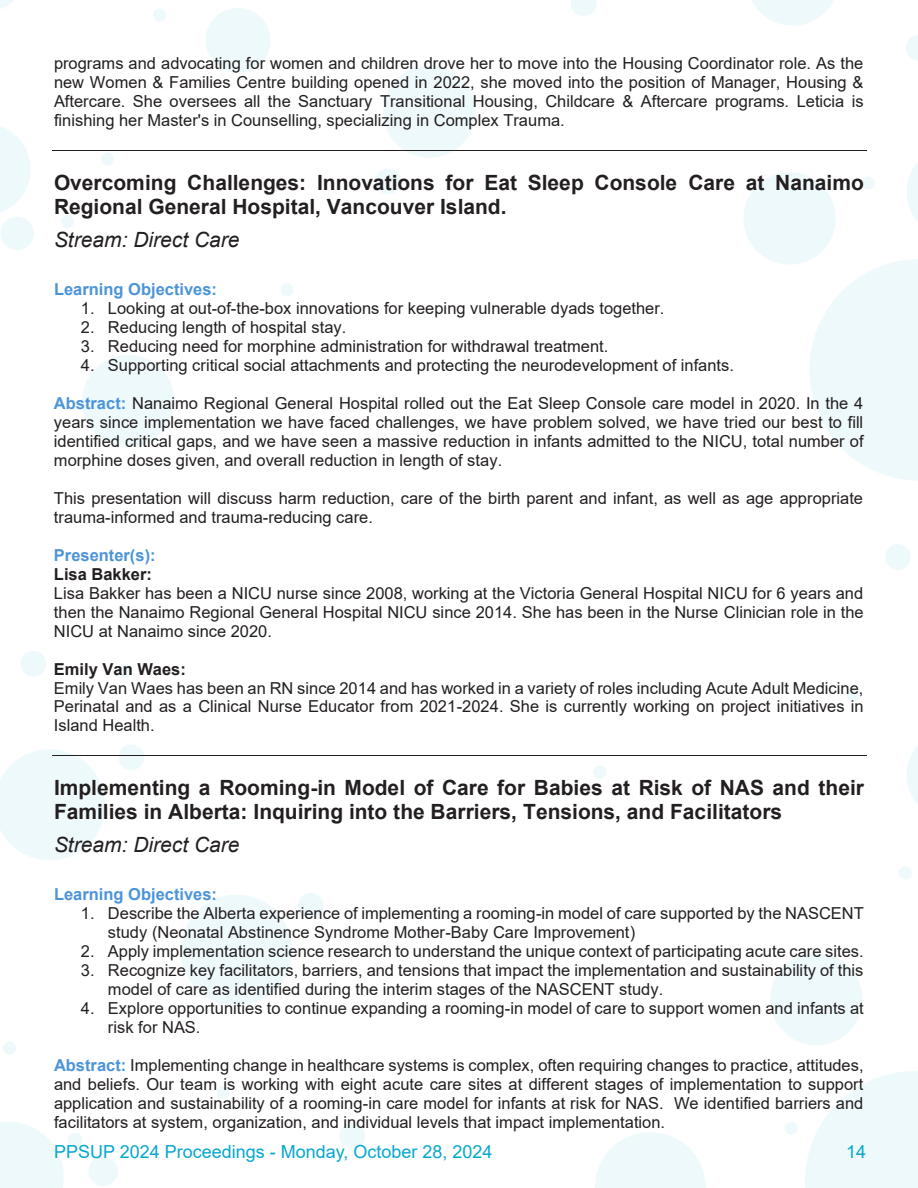
<style>
.page{position:relative;width:918px;height:1188px;background:#fff}
.page>*{position:absolute;margin:0;border:0;box-sizing:border-box;transform-origin:0 0}
.t1{font:700 21px/24.2px "Arial";color:#231f20}
.t2{font:italic 21px "Arial";color:#231f20}
.t3{font:18px "Arial";color:#06a8cd}
.t4{font:16.5px/18.9px "Arial";color:#231f20}
.t5{font:700 16.5px "Arial";color:#4c94d8}
.s1{font-weight:700;color:#4c94d8}
.s2{font-weight:700}
</style>
<div class="page">
<img style="left:0;top:0;width:918px;height:1188px">
<hr style="left:52px;top:150px;width:814px;height:1px;background:#231f20">
<hr style="left:52px;top:755px;width:814px;height:1px;background:#231f20">
<p class="t4" style="left:54px;top:54px;width:811px;text-align:justify">programs and advocating for women and children drove her to move into the Housing Coordinator role. As the new Women &amp; Families Centre building opened in 2022, she moved into the position of Manager, Housing &amp; Aftercare. She oversees all the Sanctuary Transitional Housing, Childcare &amp; Aftercare programs. Leticia is finishing her Master's in Counselling, specializing in Complex Trauma.</p>
<p class="t1" style="left:54px;top:171px;width:811px">Overcoming Challenges: Innovations for Eat Sleep Console Care at Nanaimo<br>Regional General Hospital, Vancouver Island.</p>
<p class="t2" style="left:54px;top:226px;width:187px">Stream: Direct Care</p>
<p class="t5" style="left:54px;top:278px;width:165px">Learning Objectives:</p>
<p class="t4" style="left:81px;top:299px;width:585px">1. Looking at out-of-the-box innovations for keeping vulnerable dyads together.</p>
<p class="t4" style="left:81px;top:318px;width:267px">2. Reducing length of hospital stay.</p>
<p class="t4" style="left:81px;top:337px;width:529px">3. Reducing need for morphine administration for withdrawal treatment.</p>
<p class="t4" style="left:81px;top:356px;width:655px">4. Supporting critical social attachments and protecting the neurodevelopment of infants.</p>
<p class="t4" style="left:54px;top:393px;width:811px;text-align:justify"><span class="s1">Abstract:</span> Nanaimo Regional General Hospital rolled out the Eat Sleep Console care model in 2020. In the 4 years since implementation we have faced challenges, we have problem solved, we have tried our best to fill identified critical gaps, and we have seen a massive reduction in infants admitted to the NICU, total number of morphine doses given, and overall reduction in length of stay.</p>
<p class="t4" style="left:54px;top:488px;width:811px">This presentation will discuss harm reduction, care of the birth parent and infant, as well as age appropriate trauma-informed and trauma-reducing care.</p>
<p class="t4" style="left:54px;top:545px;width:811px"><span class="s1">Presenter(s):<br></span><span class="s2">Lisa Bakker:<br></span>Lisa Bakker has been a NICU nurse since 2008, working at the Victoria General Hospital NICU for 6 years and then the Nanaimo Regional General Hospital NICU since 2014. She has been in the Nurse Clinician role in the NICU at Nanaimo since 2020.</p>
<p class="t4" style="left:54px;top:659px;width:811px"><span class="s2">Emily Van Waes:<br></span>Emily Van Waes has been an RN since 2014 and has worked in a variety of roles including Acute Adult Medicine, Perinatal and as a Clinical Nurse Educator from 2021-2024. She is currently working on project initiatives in Island Health.</p>
<p class="t1" style="left:54px;top:776px;width:812px">Implementing a Rooming-in Model of Care for Babies at Risk of NAS and their<br>Families in Alberta: Inquiring into the Barriers, Tensions, and Facilitators</p>
<p class="t2" style="left:54px;top:831px;width:187px">Stream: Direct Care</p>
<p class="t5" style="left:54px;top:883px;width:165px">Learning Objectives:</p>
<p class="t4" style="left:108px;top:904px;width:757px;text-indent:-27px">1. Describe the Alberta experience of implementing a rooming-in model of care supported by the NASCENT study (Neonatal Abstinence Syndrome Mother-Baby Care Improvement)</p>
<p class="t4" style="left:81px;top:942px;width:784px">2. Apply implementation science research to understand the unique context of participating acute care sites.</p>
<p class="t4" style="left:108px;top:961px;width:757px;text-indent:-27px">3. Recognize key facilitators, barriers, and tensions that impact the implementation and sustainability of this model of care as identified during the interim stages of the NASCENT study.</p>
<p class="t4" style="left:108px;top:998px;width:757px;text-indent:-27px">4. Explore opportunities to continue expanding a rooming-in model of care to support women and infants at risk for NAS.</p>
<p class="t4" style="left:54px;top:1055px;width:811px;text-align:justify"><span class="s1">Abstract:</span> Implementing change in healthcare systems is complex, often requiring changes to practice, attitudes, and beliefs. Our team is working with eight acute care sites at different stages of implementation to support application and sustainability of a rooming-in care model for infants at risk for NAS. We identified barriers and facilitators at system, organization, and individual levels that impact implementation.</p>
<p class="t3" style="left:54px;top:1139px;width:440px">PPSUP 2024 Proceedings - Monday, October 28, 2024</p>
<p class="t3" style="left:846px;top:1139px;width:22px">14</p>
</div>
